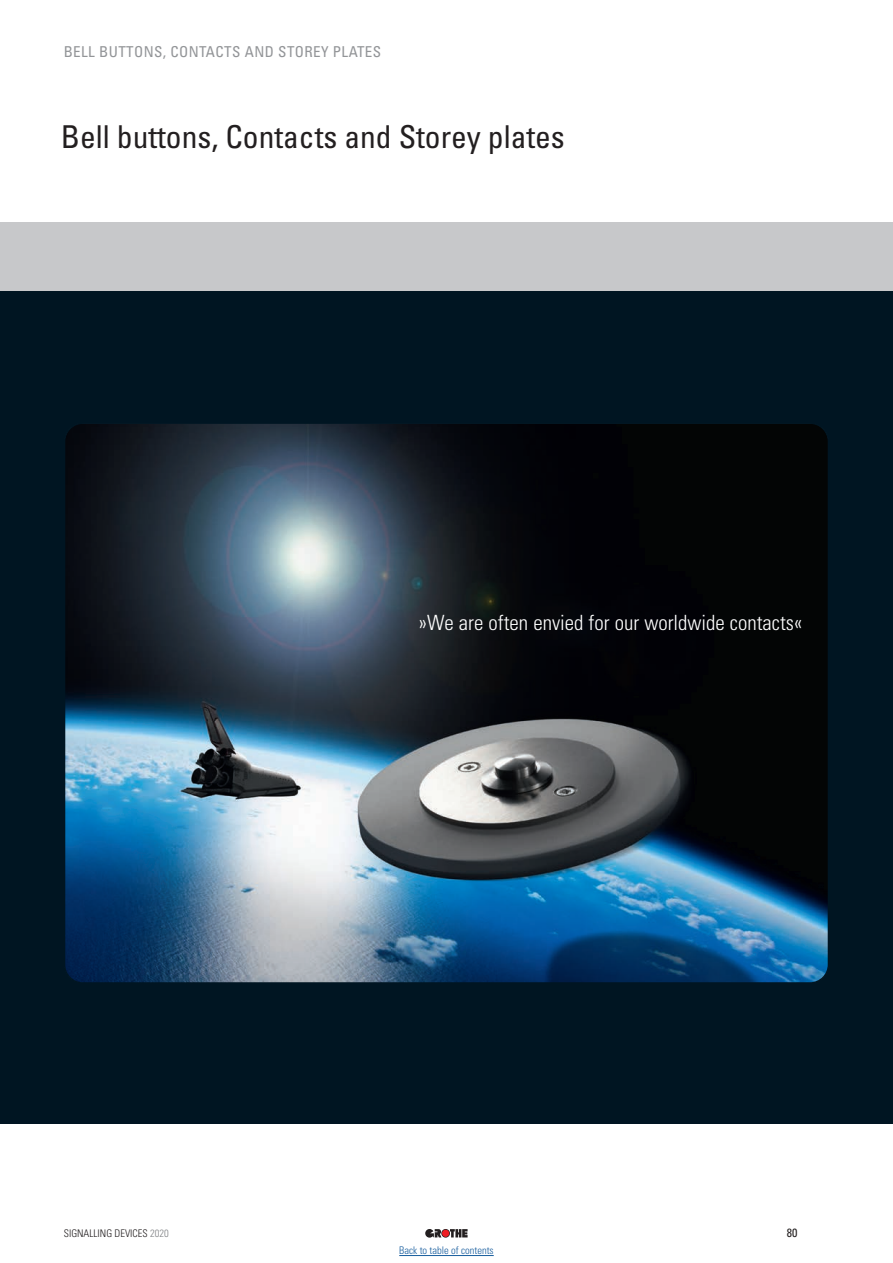
<style>
.page{position:relative;width:893px;height:1263px;background:#fff}
.page>*{position:absolute;margin:0;border:0;box-sizing:border-box;transform-origin:0 0}
.t1{font:condensed 31.5px "Univers LT Std";color:#231f20}
.t2{font:300 condensed 21px "Univers LT Std";color:#fff}
.t3{font:condensed 15px "Univers LT Std";letter-spacing:.025em;color:#939598}
.t4{font:condensed 12px "Univers LT Std";color:#231f20}
.t5{font:300 condensed 10.5px "Univers LT Std";color:#231f20}
.t6{font:300 condensed 10.5px "Univers LT Std";color:#175d9e}
.s1{color:#808285}
</style>
<div class="page">
<svg style="left:450px;top:1229px;width:18px;height:8px"></svg>
<svg style="left:425px;top:1229px;width:16px;height:8px"></svg>
<svg style="left:441px;top:1229px;width:9px;height:8px"></svg>
<div style="left:442px;top:1229px;width:7px;height:8px;background:#ee1d23;border-radius:50%"></div>
<div style="left:0;top:291px;width:893px;height:833px;background:#001522"></div>
<div style="left:0;top:223px;width:893px;height:68px;background:#c7c8ca"></div>
<img style="left:67px;top:425px;width:759px;height:556px">
<hr style="left:399px;top:1255px;width:95px;height:1px;background:#175d9e">
<p class="t3" style="left:64px;top:42px;width:319px">BELL BUTTONS, CONTACTS AND STOREY PLATES</p>
<h1 class="t1" style="left:61px;top:116px;width:505px">Bell buttons, Contacts and Storey plates</h1>
<p class="t2" style="left:419px;top:610px;width:385px">»We are often envied for our worldwide contacts«</p>
<p class="t5" style="left:64px;top:1227px;width:106px">SIGNALLING DEVICES <span class="s1">2020</span></p>
<p class="t4" style="left:787px;top:1225px;width:12px">80</p>
<p class="t6" style="left:399px;top:1244px;width:96px">Back to table of contents</p>
</div>
